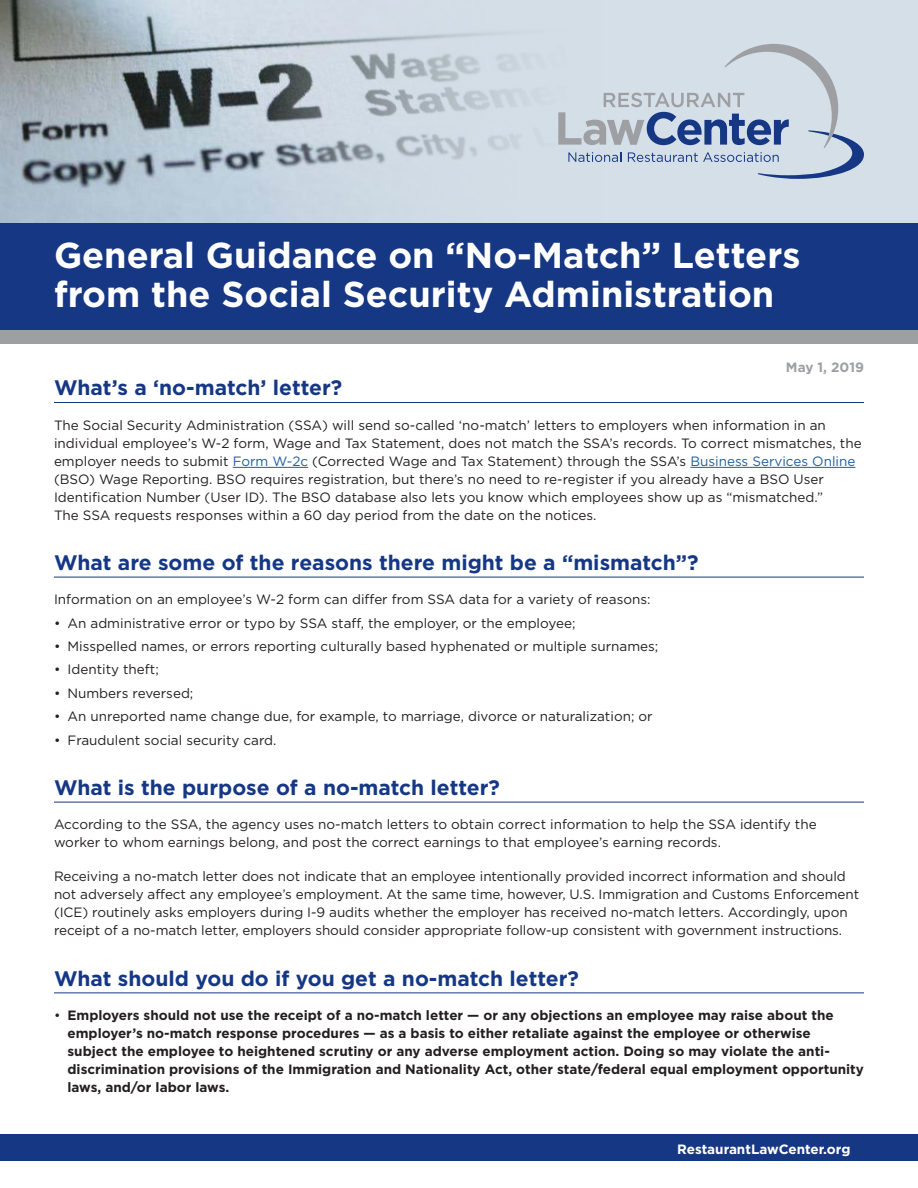
<style>
.page{position:relative;width:918px;height:1188px;background:#fff}
.page>*{position:absolute;margin:0;border:0;box-sizing:border-box;transform-origin:0 0}
.t1{font:700 36px/39px "Gotham";color:#fff}
.t2{font:700 21px "Gotham";color:#163784}
.t3{font:13.5px/18px "Gotham";color:#231f20}
.t4{font:700 13.5px/18px "Gotham";color:#231f20}
.t5{font:700 13.5px "Gotham";color:#fff}
.t6{font:700 13.5px "Gotham";color:#9d9fa2}
.s1{color:#215e9e}
.s2{font-weight:400}
</style>
<div class="page">
<div style="left:0;top:0;width:918px;height:223px;background:#d5dfe8"></div>
<img style="left:0;top:0;width:525px;height:223px">
<hr style="left:54px;top:402px;width:810px;height:1px;background:#163784">
<hr style="left:233px;top:467px;width:75px;height:1px;background:#215e9e">
<hr style="left:690px;top:467px;width:165px;height:1px;background:#215e9e">
<hr style="left:54px;top:577px;width:810px;height:1px;background:#163784">
<hr style="left:54px;top:802px;width:810px;height:1px;background:#163784">
<hr style="left:54px;top:993px;width:810px;height:1px;background:#163784">
<div style="left:0;top:223px;width:918px;height:108px;background:#163784"></div>
<div style="left:0;top:331px;width:918px;height:13px;background:#9d9fa2"></div>
<div style="left:0;top:1134px;width:918px;height:27px;background:#163784"></div>
<svg style="left:558px;top:44px;width:306px;height:135px"></svg>
<h1 class="t1" style="left:54px;top:234px;width:748px">General Guidance on “No-Match” Letters from the Social Security Administration</h1>
<p class="t6" style="left:786px;top:359px;width:80px">May 1, 2019</p>
<h2 class="t2" style="left:54px;top:376px;width:290px">What’s a ‘no-match’ letter?</h2>
<p class="t3" style="left:54px;top:416px;width:809px">The Social Security Administration (SSA) will send so-called ‘no-match’ letters to employers when information in an individual employee’s W-2 form, Wage and Tax Statement, does not match the SSA’s records. To correct mismatches, the employer needs to submit <span class="s1">Form W-2c</span> (Corrected Wage and Tax Statement) through the SSA’s <span class="s1">Business Services Online </span>(BSO) Wage Reporting. BSO requires registration, but there’s no need to re-register if you already have a BSO User Identification Number (User ID). The BSO database also lets you know which employees show up as “mismatched.”<br>The SSA requests responses within a 60 day period from the date on the notices.</p>
<h2 class="t2" style="left:54px;top:550px;width:646px">What are some of the reasons there might be a “mismatch”?</h2>
<p class="t3" style="left:54px;top:590px;width:598px">Information on an employee’s W-2 form can differ from SSA data for a variety of reasons:</p>
<p class="t3" style="left:54px;top:614px;width:523px">• An administrative error or typo by SSA staff, the employer, or the employee;</p>
<p class="t3" style="left:54px;top:637px;width:606px">• Misspelled names, or errors reporting culturally based hyphenated or multiple surnames;</p>
<p class="t3" style="left:54px;top:660px;width:106px">• Identity theft;</p>
<p class="t3" style="left:54px;top:684px;width:141px">• Numbers reversed;</p>
<p class="t3" style="left:54px;top:707px;width:600px">• An unreported name change due, for example, to marriage, divorce or naturalization; or</p>
<p class="t3" style="left:54px;top:731px;width:224px">• Fraudulent social security card.</p>
<h2 class="t2" style="left:54px;top:775px;width:448px">What is the purpose of a no-match letter?</h2>
<p class="t3" style="left:54px;top:815px;width:764px">According to the SSA, the agency uses no-match letters to obtain correct information to help the SSA identify the worker to whom earnings belong, and post the correct earnings to that employee’s earning records.</p>
<p class="t3" style="left:54px;top:867px;width:807px">Receiving a no-match letter does not indicate that an employee intentionally provided incorrect information and should not adversely affect any employee’s employment. At the same time, however, U.S. Immigration and Customs Enforcement (ICE) routinely asks employers during I-9 audits whether the employer has received no-match letters. Accordingly, upon receipt of a no-match letter, employers should consider appropriate follow-up consistent with government instructions.</p>
<h2 class="t2" style="left:54px;top:966px;width:526px">What should you do if you get a no-match letter?</h2>
<p class="t4" style="left:68px;top:1006px;width:798px;text-indent:-14px"><span class="s2">•</span> Employers should not use the receipt of a no-match letter — or any objections an employee may raise about the employer’s no-match response procedures — as a basis to either retaliate against the employee or otherwise subject the employee to heightened scrutiny or any adverse employment action. Doing so may violate the anti&shy;discrimination provisions of the Immigration and Nationality Act, other state/federal equal employment opportunity laws, and/or labor laws.</p>
<p class="t5" style="left:677px;top:1141px;width:175px">RestaurantLawCenter.org</p>
</div>
